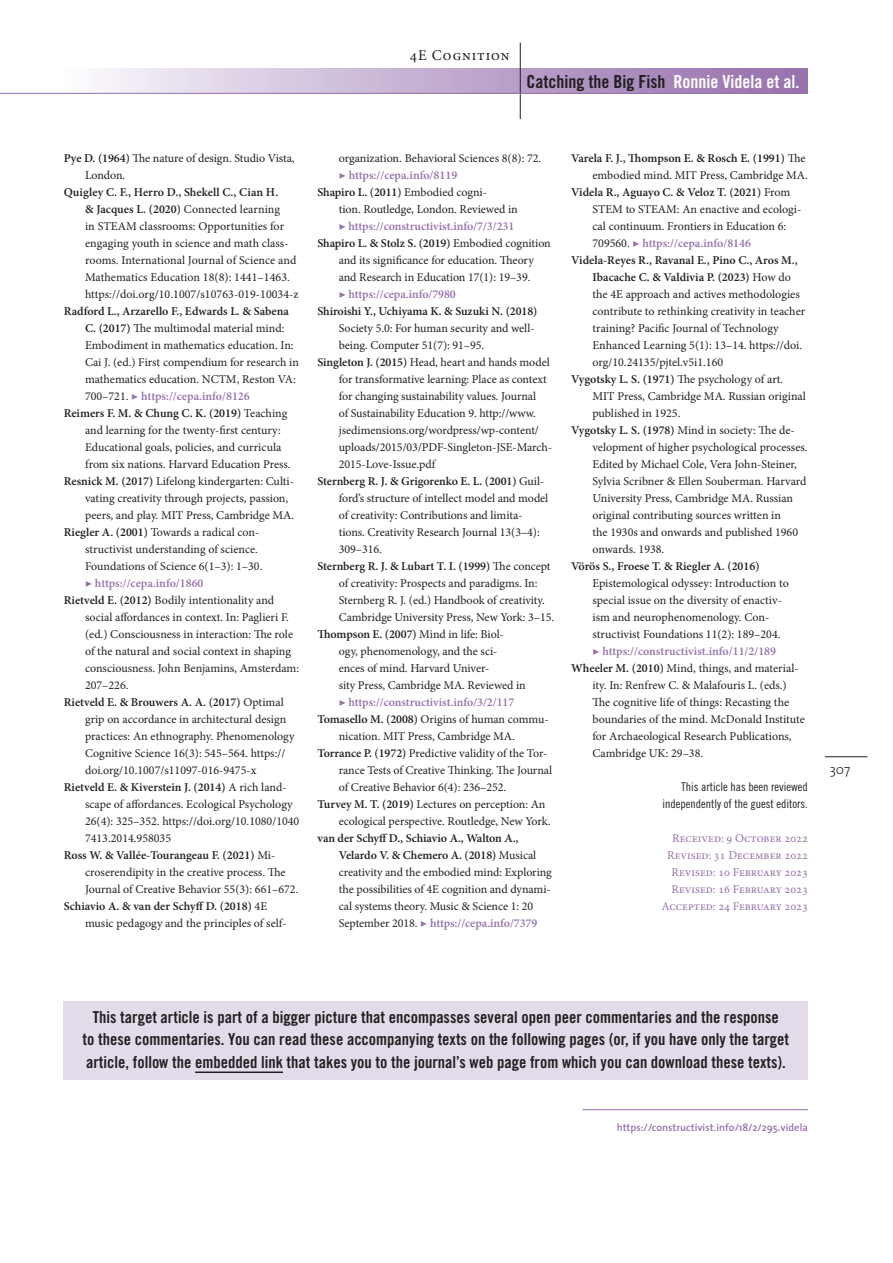
<style>
.page{position:relative;width:893px;height:1263px;background:#fff}
.page>*{position:absolute;margin:0;border:0;box-sizing:border-box;transform-origin:0 0}
.t1{font:18px "Trade Gothic Bold Cond Twenty";color:#231f20}
.Bigger_Picture{font:16.5px/22.5px "Trade Gothic Bold Cond Twenty";color:#231f20;text-align:center}
.t2{font:15px "Minion Pro";letter-spacing:.06em;color:#231f20}
.t3{font:300 13.5px "The Sans";color:#231f20}
.Ref{font:12px/17px "Minion Pro";color:#231f20}
.Received_Accepted{font:12px/17px "Minion Pro";color:#9771ac;text-align:right}
.OPC_AuthorInfo{font:12px/17px "Trade Gothic Cond Eighteen";color:#231f20;text-align:right}
.t4{font:600 10.5px "The Sans";color:#9771ac}
.s1{color:#fff}
.s2{font-weight:600}
.s3{font-weight:600;color:#9771ac}
</style>
<div class="page">
<hr style="left:825px;top:756px;width:42px;height:1px;background:#231f20">
<div style="left:64px;top:68px;width:744px;height:26px;background:linear-gradient(to right,#f6f5fa,#936ba9)"></div>
<hr style="left:520px;top:43px;width:1px;height:76px;background:#231f20">
<hr style="left:582px;top:1109px;width:226px;height:1px;background:#9771ac">
<hr style="left:0;top:93px;width:808px;height:1px;background:#9771ac">
<div style="left:64px;top:1002px;width:744px;height:78px;background:#e4dbea"></div>
<hr style="left:195px;top:1071px;width:88px;height:2px;background:#231f20">
<p class="t2" style="left:410px;top:45px;width:101px">4E Cognition</p>
<h1 class="t1" style="left:527px;top:70px;width:274px">Catching the Big Fish <span class="s1">Ronnie Videla et al.</span></h1>
<p class="Ref" style="left:85px;top:149px;width:211px;text-indent:-21px"><span class="s2">Pye D. (1964)</span> The nature of design. Studio Vista,<br>London.</p>
<p class="Ref" style="left:85px;top:183px;width:215px;text-indent:-21px"><span class="s2">Quigley C. F., Herro D., Shekell C., Cian H.<br>&amp; Jacques L. (2020)</span> Connected learning<br>in STEAM classrooms: Opportunities for engaging youth in science and math class&shy;rooms. International Journal of Science and Mathematics Education 18(8): 1441–1463. https://doi.org/10.1007/s10763-019-10034-z</p>
<p class="Ref" style="left:85px;top:302px;width:215px;text-indent:-21px"><span class="s2">Radford L., Arzarello F., Edwards L. &amp; Sabena C. (2017)</span> The multimodal material mind:<br>Embodiment in mathematics education. In:<br>Cai J. (ed.) First compendium for research in mathematics education. NCTM, Reston VA:<br>700–721. <span class="s3">▶︎ https://cepa.info/8126</span></p>
<p class="Ref" style="left:85px;top:404px;width:207px;text-indent:-21px"><span class="s2">Reimers F. M. &amp; Chung C. K. (2019)</span> Teaching and learning for the twenty-first century:<br>Educational goals, policies, and curricula from six nations. Harvard Education Press.</p>
<p class="Ref" style="left:85px;top:472px;width:211px;text-indent:-21px"><span class="s2">Resnick M. (2017)</span> Lifelong kindergarten: Culti&shy;vating creativity through projects, passion, peers, and play. MIT Press, Cambridge MA.</p>
<p class="Ref" style="left:85px;top:523px;width:179px;text-indent:-21px"><span class="s2">Riegler A. (2001)</span> Towards a radical con&shy;structivist understanding of science.<br>Foundations of Science 6(1–3): 1–30. <span class="s3">▶︎ https://cepa.info/1860</span></p>
<p class="Ref" style="left:85px;top:592px;width:216px;text-indent:-21px"><span class="s2">Rietveld E. (2012)</span> Bodily intentionality and social affordances in context. In: Paglieri F. (ed.) Consciousness in interaction: The role of the natural and social context in shaping consciousness. John Benjamins, Amsterdam:<br>207–226.</p>
<p class="Ref" style="left:85px;top:694px;width:211px;text-indent:-21px"><span class="s2">Rietveld E. &amp; Brouwers A. A. (2017)</span> Optimal grip on accordance in architectural design practices: An ethnography. Phenomenology Cognitive Science 16(3): 545–564. https:// doi.org/10.1007/s11097-016-9475-x</p>
<p class="Ref" style="left:85px;top:779px;width:216px;text-indent:-21px"><span class="s2">Rietveld E. &amp; Kiverstein J. (2014)</span> A rich land&shy;scape of affordances. Ecological Psychology 26(4): 325–352. https://doi.org/10.1080/1040<br>7413.2014.958035</p>
<p class="Ref" style="left:85px;top:847px;width:215px;text-indent:-21px"><span class="s2">Ross W. &amp; Vallée‐Tourangeau F. (2021)</span> Mi&shy;croserendipity in the creative process. The<br>Journal of Creative Behavior 55(3): 661–672.</p>
<p class="Ref" style="left:85px;top:898px;width:203px;text-indent:-21px"><span class="s2">Schiavio A. &amp; van der Schyff D. (2018)</span> 4E music pedagogy and the principles of self-</p>
<p class="Ref" style="left:339px;top:149px;width:204px">organization. Behavioral Sciences 8(8): 72. <span class="s3">▶︎ https://cepa.info/8119</span></p>
<p class="Ref" style="left:339px;top:183px;width:181px;text-indent:-21px"><span class="s2">Shapiro L. (2011)</span> Embodied cogni-<br>tion. Routledge, London. Reviewed in <span class="s3">▶︎ https://constructivist.info/7/3/231</span></p>
<p class="Ref" style="left:339px;top:234px;width:214px;text-indent:-21px"><span class="s2">Shapiro L. &amp; Stolz S. (2019)</span> Embodied cognition and its significance for education. Theory and Research in Education 17(1): 19–39.<br><span class="s3">▶︎ https://cepa.info/7980</span></p>
<p class="Ref" style="left:339px;top:302px;width:200px;text-indent:-21px"><span class="s2">Shiroishi Y., Uchiyama K. &amp; Suzuki N. (2018)<br></span>Society 5.0: For human security and well&shy;being. Computer 51(7): 91–95.</p>
<p class="Ref" style="left:339px;top:353px;width:215px;text-indent:-21px"><span class="s2">Singleton J. (2015)</span> Head, heart and hands model for transformative learning: Place as context for changing sustainability values. Journal<br>of Sustainability Education 9. http://www. jsedimensions.org/wordpress/wp-content/ uploads/2015/03/PDF-Singleton-JSE-March-2015-Love-Issue.pdf</p>
<p class="Ref" style="left:339px;top:472px;width:211px;text-indent:-21px"><span class="s2">Sternberg R. J. &amp; Grigorenko E. L. (2001)</span> Guil&shy;ford’s structure of intellect model and model of creativity: Contributions and limita&shy;tions. Creativity Research Journal 13(3–4):<br>309–316.</p>
<p class="Ref" style="left:339px;top:558px;width:217px;text-indent:-21px"><span class="s2">Sternberg R. J. &amp; Lubart T. I. (1999)</span> The concept of creativity: Prospects and paradigms. In:<br>Sternberg R. J. (ed.) Handbook of creativity.<br>Cambridge University Press, New York: 3–15.</p>
<p class="Ref" style="left:339px;top:626px;width:189px;text-indent:-21px"><span class="s2">Thompson E. (2007)</span> Mind in life: Biol&shy;ogy, phenomenology, and the sci&shy;ences of mind. Harvard Univer-<br>sity Press, Cambridge MA. Reviewed in <span class="s3">▶︎ https://constructivist.info/3/2/117</span></p>
<p class="Ref" style="left:339px;top:711px;width:211px;text-indent:-21px"><span class="s2">Tomasello M. (2008)</span> Origins of human commu&shy;nication. MIT Press, Cambridge MA.</p>
<p class="Ref" style="left:339px;top:745px;width:215px;text-indent:-21px"><span class="s2">Torrance P. (1972)</span> Predictive validity of the Tor&shy;rance Tests of Creative Thinking. The Journal of Creative Behavior 6(4): 236–252.</p>
<p class="Ref" style="left:339px;top:796px;width:213px;text-indent:-21px"><span class="s2">Turvey M. T. (2019)</span> Lectures on perception: An ecological perspective. Routledge, New York.</p>
<p class="Ref" style="left:339px;top:830px;width:215px;text-indent:-21px"><span class="s2">van der Schyff D., Schiavio A., Walton A., Velardo V. &amp; Chemero A. (2018)</span> Musical creativity and the embodied mind: Exploring the possibilities of 4E cognition and dynami&shy;cal systems theory. Music &amp; Science 1: 20<br>September 2018. <span class="s3">▶︎ https://cepa.info/7379</span></p>
<p class="Ref" style="left:571px;top:149px;width:238px;text-align:right"><span class="s2">Varela F. J., Thompson E. &amp; Rosch E. (1991)</span> The embodied mind. MIT Press, Cambridge MA.</p>
<p class="Ref" style="left:592px;top:183px;width:210px;text-indent:-21px"><span class="s2">Videla R., Aguayo C. &amp; Veloz T. (2021)</span> From STEM to STEAM: An enactive and ecologi&shy;cal continuum. Frontiers in Education 6:<br>709560. <span class="s3">▶︎ https://cepa.info/8146</span></p>
<p class="Ref" style="left:592px;top:251px;width:214px;text-indent:-21px"><span class="s2">Videla-Reyes R., Ravanal E., Pino C., Aros M., Ibacache C. &amp; Valdivia P. (2023)</span> How do the 4E approach and actives methodologies contribute to rethinking creativity in teacher training? Pacific Journal of Technology Enhanced Learning 5(1): 13–14. https://doi. org/10.24135/pjtel.v5i1.160</p>
<p class="Ref" style="left:592px;top:370px;width:215px;text-indent:-21px"><span class="s2">Vygotsky L. S. (1971)</span> The psychology of art.<br>MIT Press, Cambridge MA. Russian original published in 1925.</p>
<p class="Ref" style="left:592px;top:421px;width:217px;text-indent:-21px"><span class="s2">Vygotsky L. S. (1978)</span> Mind in society: The de&shy;velopment of higher psychological processes.<br>Edited by Michael Cole, Vera John-Steiner, Sylvia Scribner &amp; Ellen Souberman. Harvard University Press, Cambridge MA. Russian original contributing sources written in<br>the 1930s and onwards and published 1960 onwards. 1938.</p>
<p class="Ref" style="left:592px;top:558px;width:198px;text-indent:-21px"><span class="s2">Vörös S., Froese T. &amp; Riegler A. (2016)<br></span>Epistemological odyssey: Introduction to special issue on the diversity of enactiv&shy;ism and neurophenomenology. Con&shy;structivist Foundations 11(2): 189–204. <span class="s3">▶︎ https://constructivist.info/11/2/189</span></p>
<p class="Ref" style="left:592px;top:660px;width:214px;text-indent:-21px"><span class="s2">Wheeler M. (2010)</span> Mind, things, and material&shy;ity. In: Renfrew C. &amp; Malafouris L. (eds.)<br>The cognitive life of things: Recasting the boundaries of the mind. McDonald Institute for Archaeological Research Publications, Cambridge UK: 29–38.</p>
<p class="OPC_AuthorInfo" style="left:663px;top:778px;width:147px">This article has been reviewed independently of the guest editors.</p>
<p class="Received_Accepted" style="left:661px;top:830px;width:148px">Received: 9 October 2022<br>Revised: 31 December 2022<br>Revised: 10 February 2023<br>Revised: 16 February 2023<br>Accepted: 24 February 2023</p>
<p class="t3" style="left:830px;top:758px;width:22px">307</p>
<p class="Bigger_Picture" style="left:83px;top:1005px;width:708px">This target article is part of a bigger picture that encompasses several open peer commentaries and the response<br>to these commentaries. You can read these accompanying texts on the following pages (or, if you have only the target article, follow the embedded link that takes you to the journal’s web page from which you can download these texts).</p>
<p class="t4" style="left:617px;top:1119px;width:193px">https://constructivist.info/18/2/295.videla</p>
</div>
